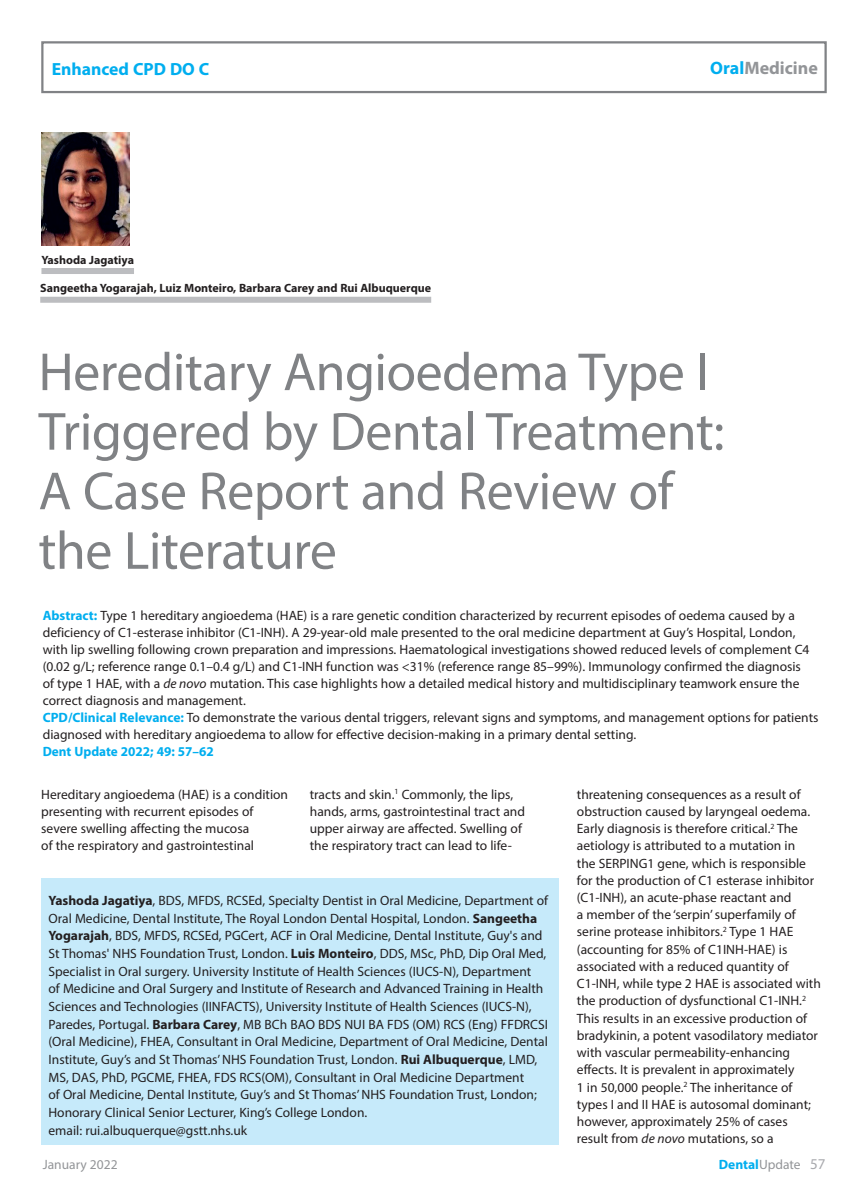
<style>
.page{position:relative;width:868px;height:1187px;background:#fff}
.page>*{position:absolute;margin:0;border:0;box-sizing:border-box;transform-origin:0 0}
.t1{font:54px/59.6px "Myriad Pro";letter-spacing:-.01em;color:#808285}
.t2{font:700 18px "Myriad Pro";color:#939598}
.t3{font:700 17.7px "Myriad Pro";color:#00aeef}
.t4{font:13.5px/17.2px "Myriad Pro";color:#231f20}
.t5{font:700 13.5px "Myriad Pro";color:#00aeef}
.t6{font:13.5px "Myriad Pro";color:#939598}
.t7{font:700 12px "Myriad Pro";color:#231f20}
.s1{color:#00aeef}
.s2{font-weight:700;color:#00aeef}
.s3{font-style:italic}
.s4{font-weight:700}
.s5{font-weight:400;color:#939598}
.s6{font-weight:400;font-size:15px;color:#a8a9ad}
</style>
<div class="page">
<div style="left:41px;top:41px;width:785px;height:52px;border:2px solid #808285"></div>
<div style="left:41px;top:268px;width:93px;height:6px;background:#bcbdc0"></div>
<div style="left:40px;top:297px;width:391px;height:6px;background:#bcbdc0"></div>
<div style="left:41px;top:878px;width:517px;height:266px;background:#c6eafa"></div>
<img style="left:41px;top:133px;width:89px;height:112px">
<h3 class="t3" style="left:52px;top:58px;width:159px">Enhanced CPD DO C</h3>
<p class="t7" style="left:41px;top:252px;width:94px">Yashoda Jagatiya</p>
<p class="t7" style="left:40px;top:280px;width:392px">Sangeetha Yogarajah, Luiz Monteiro, Barbara Carey and Rui Albuquerque</p>
<h2 class="t2" style="left:710px;top:57px;width:109px"><span class="s1">Oral</span>Medicine</h2>
<h1 class="t1" style="left:38px;top:341px;width:687px">Hereditary Angioedema Type I<br>Triggered by Dental Treatment:<br>A Case Report and Review of the Literature</h1>
<p class="t4" style="left:43px;top:606px;width:777px"><span class="s2">Abstract:</span> Type 1 hereditary angioedema (HAE) is a rare genetic condition characterized by recurrent episodes of oedema caused by a deficiency of C1-esterase inhibitor (C1-INH). A 29-year-old male presented to the oral medicine department at Guy’s Hospital, London, with lip swelling following crown preparation and impressions. Haematological investigations showed reduced levels of complement C4 (0.02 g/L; reference range 0.1–0.4 g/L) and C1-INH function was &lt;31% (reference range 85–99%). Immunology confirmed the diagnosis<br>of type 1 HAE, with a <span class="s3">de novo</span> mutation. This case highlights how a detailed medical history and multidisciplinary teamwork ensure the correct diagnosis and management.<br><span class="s2">CPD/Clinical Relevance:</span> To demonstrate the various dental triggers, relevant signs and symptoms, and management options for patients diagnosed with hereditary angioedema to allow for effective decision-making in a primary dental setting.</p>
<p class="t5" style="left:43px;top:742px;width:172px">Dent Update 2022; 49: 57–62</p>
<p class="t4" style="left:41px;top:785px;width:248px">Hereditary angioedema (HAE) is a condition presenting with recurrent episodes of severe swelling affecting the mucosa<br>of the respiratory and gastrointestinal</p>
<p class="t4" style="left:310px;top:785px;width:217px">tracts and skin.<sup>1</sup> Commonly, the lips, hands, arms, gastrointestinal tract and upper airway are affected. Swelling of the respiratory tract can lead to life-</p>
<p class="t4" style="left:576px;top:785px;width:245px">threatening consequences as a result of obstruction caused by laryngeal oedema.<br>Early diagnosis is therefore critical.<sup>2</sup> The aetiology is attributed to a mutation in<br>the SERPING1 gene, which is responsible for the production of C1 esterase inhibitor (C1-INH), an acute-phase reactant and<br>a member of the ‘serpin’ superfamily of serine protease inhibitors.<sup>2</sup> Type 1 HAE (accounting for 85% of C1INH-HAE) is associated with a reduced quantity of C1-INH, while type 2 HAE is associated with the production of dysfunctional C1-INH.<sup>2<br></sup>This results in an excessive production of bradykinin, a potent vasodilatory mediator with vascular permeability-enhancing effects. It is prevalent in approximately<br>1 in 50,000 people.<sup>2</sup> The inheritance of types I and II HAE is autosomal dominant; however, approximately 25% of cases result from <span class="s3">de novo</span> mutations, so a</p>
<p class="t4" style="left:48px;top:891px;width:501px;line-height:17.7px"><span class="s4">Yashoda Jagatiya</span>, BDS, MFDS, RCSEd, Specialty Dentist in Oral Medicine, Department of Oral Medicine, Dental Institute, The Royal London Dental Hospital, London. <span class="s4">Sangeetha Yogarajah</span>, BDS, MFDS, RCSEd, PGCert, ACF in Oral Medicine, Dental Institute, Guy's and St Thomas' NHS Foundation Trust, London. <span class="s4">Luis Monteiro</span>, DDS, MSc, PhD, Dip Oral Med, Specialist in Oral surgery. University Institute of Health Sciences (IUCS-N), Department<br>of Medicine and Oral Surgery and Institute of Research and Advanced Training in Health Sciences and Technologies (IINFACTS), University Institute of Health Sciences (IUCS-N), Paredes, Portugal. <span class="s4">Barbara Carey</span>, MB BCh BAO BDS NUI BA FDS (OM) RCS (Eng) FFDRCSI (Oral Medicine), FHEA, Consultant in Oral Medicine, Department of Oral Medicine, Dental Institute, Guy’s and St Thomas’ NHS Foundation Trust, London. <span class="s4">Rui Albuquerque</span>, LMD, MS, DAS, PhD, PGCME, FHEA, FDS RCS(OM), Consultant in Oral Medicine Department<br>of Oral Medicine, Dental Institute, Guy’s and St Thomas’ NHS Foundation Trust, London; Honorary Clinical Senior Lecturer, King’s College London.<br>email: rui.albuquerque@gstt.nhs.uk</p>
<p class="t6" style="left:43px;top:1156px;width:76px">January 2022</p>
<p class="t5" style="left:718px;top:1155px;width:108px">Dental<span class="s5">Update</span> <span class="s6">57</span></p>
</div>
